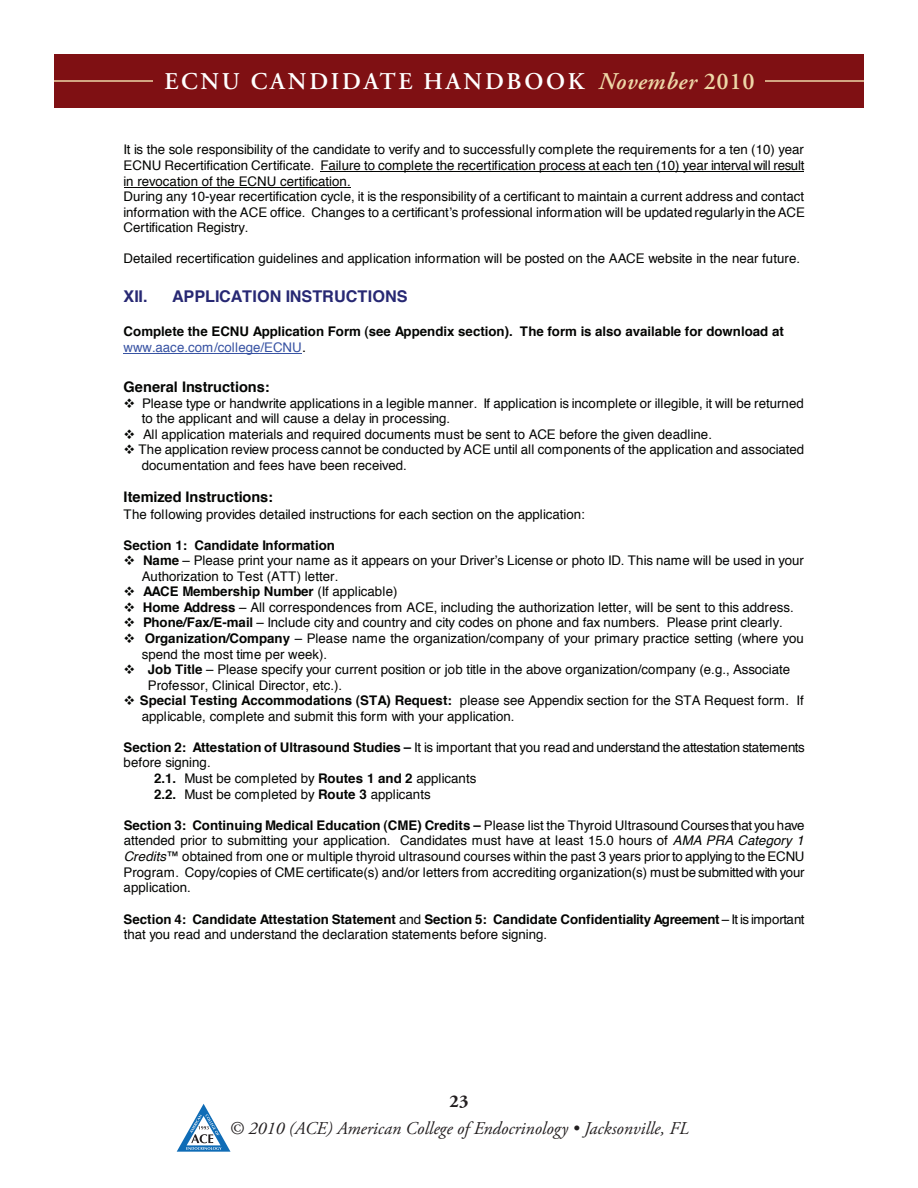
<style>
.page{position:relative;width:918px;height:1188px;background:#fff}
.page>*{position:absolute;margin:0;border:0;box-sizing:border-box;transform-origin:0 0}
.t1{font:600 24px "Adobe Garamond Pro";letter-spacing:.115em;color:#fff}
.t2{font:italic 18px "Adobe Garamond Pro";color:#231f20}
.t3{font:700 18px "Adobe Garamond Pro";color:#231f20}
.t4{font:700 16.2px "Helvetica";color:#272873}
.t5{font:700 14.55px "Helvetica";color:#040503}
.t6{font:13.35px/15.6px "Helvetica";color:#040503}
.t7{font:700 13.35px/16.2px "Helvetica";color:#040503}
.s1{font-style:italic;color:#eed7a7}
.s2{color:#eed7a7}
.s3{font-weight:400;color:#3853a3}
.s4{font-weight:400;font-size:14.55px}
.s5{font-weight:700}
.s6{font-weight:400}
.s7{font-style:italic}
</style>
<div class="page">
<svg style="left:177px;top:1104px;width:54px;height:48px"></svg>
<div style="left:55px;top:54px;width:809px;height:54px;background:#7f1013"></div>
<hr style="left:54px;top:80px;width:99px;height:2px;background:#eed7a7">
<hr style="left:765px;top:80px;width:99px;height:2px;background:#eed7a7">
<hr style="left:320px;top:171px;width:484px;height:1px;background:#040503">
<hr style="left:124px;top:187px;width:226px;height:1px;background:#040503">
<hr style="left:124px;top:353px;width:178px;height:1px;background:#3853a3">
<h1 class="t1" style="left:164px;top:68px;width:592px">ECNU CANDIDATE HANDBOOK <span class="s1">November</span> <span class="s2">2010</span></h1>
<p class="t6" style="left:124px;top:142px;width:683px">It is the sole responsibility of the candidate to verify and to successfully complete the requirements for a ten (10) year ECNU Recertification Certificate. Failure to complete the recertification process at each ten (10) year interval will result in revocation of the ECNU certification.<br>During any 10-year recertification cycle, it is the responsibility of a certificant to maintain a current address and contact information with the ACE office. Changes to a certificant’s professional information will be updated regularly in the ACE Certification Registry.</p>
<p class="t6" style="left:124px;top:251px;width:678px">Detailed recertification guidelines and application information will be posted on the AACE website in the near future.</p>
<p class="t4" style="left:124px;top:283px;width:25px">XII.</p>
<p class="t4" style="left:172px;top:283px;width:237px">APPLICATION INSTRUCTIONS</p>
<p class="t7" style="left:124px;top:323px;width:662px">Complete the ECNU Application Form (see Appendix section). The form is also available for download at <span class="s3">www.aace.com/college/ECNU</span><span class="s4">.</span></p>
<p class="t5" style="left:124px;top:375px;width:147px">General Instructions:</p>
<p class="t6" style="left:142px;top:396px;width:664px;text-indent:-18px">❖ Please type or handwrite applications in a legible manner. If application is incomplete or illegible, it will be returned to the applicant and will cause a delay in processing.</p>
<p class="t6" style="left:124px;top:427px;width:590px">❖ All application materials and required documents must be sent to ACE before the given deadline.</p>
<p class="t6" style="left:142px;top:442px;width:664px;text-indent:-18px">❖ The application review process cannot be conducted by ACE until all components of the application and associated documentation and fees have been received.</p>
<p class="t5" style="left:124px;top:486px;width:151px">Itemized Instructions:</p>
<p class="t6" style="left:124px;top:507px;width:463px">The following provides detailed instructions for each section on the application:</p>
<p class="t7" style="left:124px;top:537px;width:213px">Section 1: Candidate Information</p>
<p class="t6" style="left:142px;top:553px;width:664px;text-indent:-18px">❖ <span class="s5">Name</span> – Please print your name as it appears on your Driver’s License or photo ID. This name will be used in your<br>Authorization to Test (ATT) letter.</p>
<p class="t7" style="left:124px;top:584px;width:275px">❖ AACE Membership Number <span class="s6">(If applicable)</span></p>
<p class="t6" style="left:124px;top:600px;width:672px">❖ <span class="s5">Home Address</span> – All correspondences from ACE, including the authorization letter, will be sent to this address.</p>
<p class="t6" style="left:124px;top:615px;width:661px">❖ <span class="s5">Phone/Fax/E-mail</span> – Include city and country and city codes on phone and fax numbers. Please print clearly.</p>
<p class="t6" style="left:142px;top:631px;width:664px;text-indent:-18px">❖ <span class="s5">Organization/Company</span> – Please name the organization/company of your primary practice setting (where you spend the most time per week).</p>
<p class="t6" style="left:148px;top:662px;width:644px;text-indent:-24px">❖ <span class="s5">Job Title</span> – Please specify your current position or job title in the above organization/company (e.g., Associate<br>Professor, Clinical Director, etc.).</p>
<p class="t6" style="left:142px;top:693px;width:664px;text-indent:-18px">❖ <span class="s5">Special Testing Accommodations (STA) Request:</span> please see Appendix section for the STA Request form. If applicable, complete and submit this form with your application.</p>
<p class="t6" style="left:124px;top:740px;width:683px"><span class="s5">Section 2: Attestation of Ultrasound Studies –</span> It is important that you read and understand the attestation statements</p>
<p class="t6" style="left:124px;top:755px;width:89px">before signing.</p>
<p class="t6" style="left:154px;top:771px;width:324px"><span class="s5">2.1.</span> Must be completed by <span class="s5">Routes 1 and 2</span> applicants</p>
<p class="t6" style="left:154px;top:786px;width:278px"><span class="s5">2.2.</span> Must be completed by <span class="s5">Route 3</span> applicants</p>
<p class="t6" style="left:124px;top:817px;width:682px;text-align:justify"><span class="s5">Section 3: Continuing Medical Education (CME) Credits –</span> Please list the Thyroid Ultrasound Courses that you have attended prior to submitting your application. Candidates must have at least 15.0 hours of <span class="s7">AMA PRA Category 1<br>Credits</span>™ obtained from one or multiple thyroid ultrasound courses within the past 3 years prior to applying to the ECNU Program. Copy/copies of CME certificate(s) and/or letters from accrediting organization(s) must be submitted with your application.</p>
<p class="t7" style="left:124px;top:911px;width:682px;line-height:15.6px">Section 4: Candidate Attestation Statement <span class="s6">and</span> Section 5: Candidate Confidentiality Agreement <span class="s6">– It is important that you read and understand the declaration statements before signing.</span></p>
<h2 class="t3" style="left:450px;top:1091px;width:20px">23</h2>
<h2 class="t2" style="left:229px;top:1117px;width:461px">© 2010 (ACE) American College of Endocrinology • Jacksonville, FL</h2>
</div>
